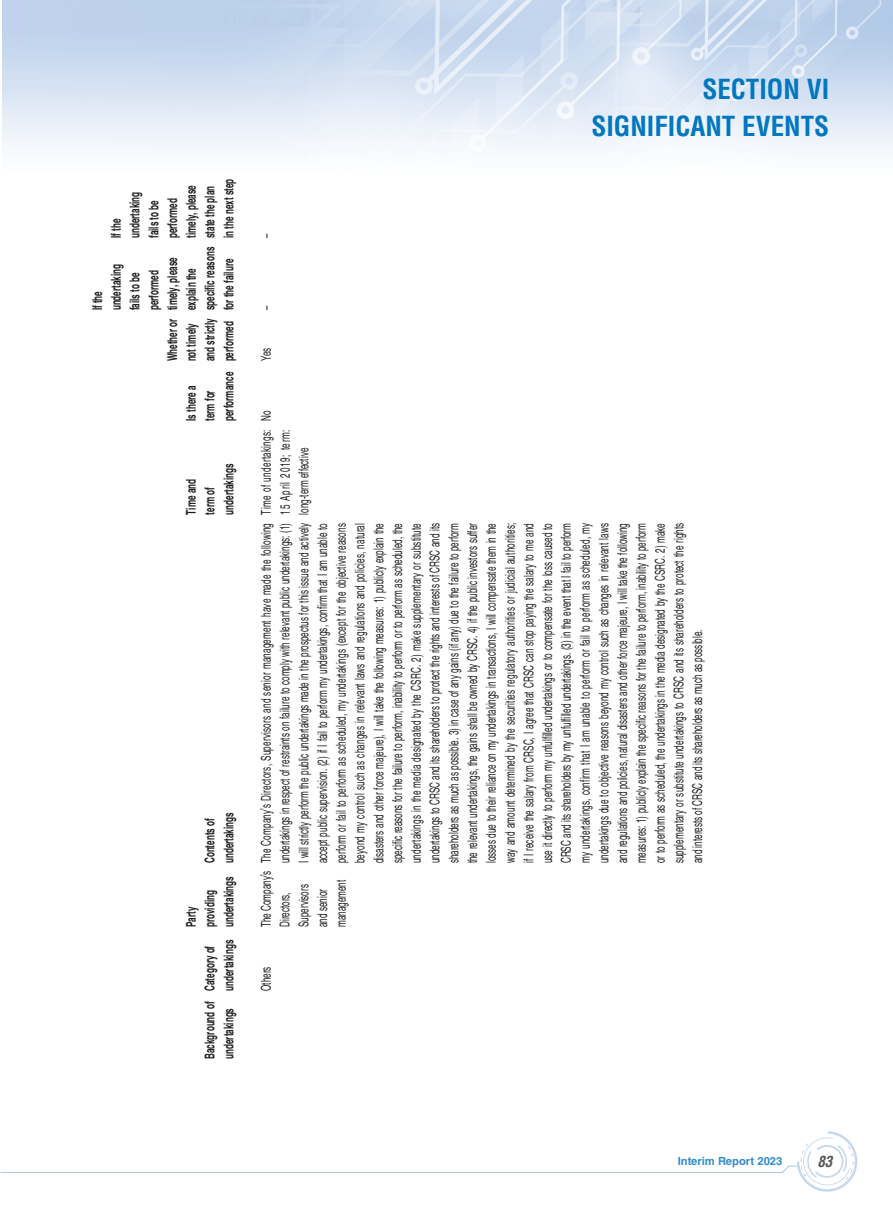
<style>
.page{position:relative;width:893px;height:1212px;background:#fff}
.page>*{position:absolute;margin:0;border:0;box-sizing:border-box;transform-origin:0 0}
.t1{font:700 condensed 27px/37.5px "Helvetica LT Std";color:#0077c0;text-align:right}
.t2{font:italic 700 condensed 15px "Helvetica LT Std";color:#57585a}
.t3{font:13.5px/18.8px "Helvetica LT Std";color:#231f20;text-align:justify;scale:.6 1}
.t4{font:700 13.5px/18.8px "Helvetica LT Std";color:#231f20;scale:.6 1}
.t5{font:700 11.25px "Helvetica LT Std";color:#338ccb}
</style>
<div class="page">
<img style="left:2px;top:0;width:891px;height:152px">
<svg style="left:0;top:1131px;width:857px;height:61px"></svg>
<p class="t4" style="left:107px;top:238px;width:101px;rotate:-90deg">If the undertaking fails to be performed timely, please state the plan in the next step</p>
<p class="t4" style="left:88px;top:310px;width:107px;rotate:-90deg">If the undertaking fails to be performed timely, please explain the speci c reasons for the failure</p>
<p class="t4" style="left:163px;top:361px;width:74px;rotate:-90deg">Whether or not timely and strictly performed</p>
<p class="t4" style="left:181px;top:421px;width:83px;rotate:-90deg">Is there a term for performance</p>
<p class="t4" style="left:181px;top:514px;width:86px;rotate:-90deg">Time and term of undertakings</p>
<p class="t4" style="left:200px;top:863px;width:86px;rotate:-90deg">Contents of undertakings</p>
<p class="t4" style="left:181px;top:927px;width:86px;rotate:-90deg">Party providing undertakings</p>
<p class="t4" style="left:200px;top:991px;width:86px;rotate:-90deg">Category of undertakings</p>
<p class="t4" style="left:200px;top:1059px;width:97px;rotate:-90deg">Background of undertakings</p>
<p class="t3" style="left:257px;top:238px;width:9px;rotate:-90deg">–</p>
<p class="t3" style="left:257px;top:310px;width:9px;rotate:-90deg">–</p>
<p class="t3" style="left:257px;top:361px;width:25px;rotate:-90deg">Yes</p>
<p class="t3" style="left:257px;top:421px;width:19px;rotate:-90deg">No</p>
<p class="t3" style="left:257px;top:514px;width:143px;rotate:-90deg">Time of undertakings:<br>15 April 2019; term: long-term effective</p>
<h1 class="t1" style="left:591px;top:70px;width:239px">SECTION VI<br>SIGNIFICANT EVENTS</h1>
<p class="t3" style="left:257px;top:863px;width:569px;rotate:-90deg">The Company’s Directors, Supervisors and senior management have made the following undertakings in respect of restraints on failure to comply with relevant public undertakings: (1)<br>I will strictly perform the public undertakings made in the prospectus for this issue and actively accept public supervision. (2) if I fail to perform my undertakings, con rm that I am unable to perform or fail to perform as scheduled, my undertakings (except for the objective reasons beyond my control such as changes in relevant laws and regulations and policies, natural disasters and other force majeure), I will take the following measures: 1) publicly explain the speci c reasons for the failure to perform, inability to perform or to perform as scheduled, the undertakings in the media designated by the CSRC. 2) make supplementary or substitute undertakings to CRSC and its shareholders to protect the rights and interests of CRSC and its shareholders as much as possible. 3) in case of any gains (if any) due to the failure to perform the relevant undertakings, the gains shall be owned by CRSC. 4) if the public investors suffer losses due to their reliance on my undertakings in transactions, I will compensate them in the way and amount determined by the securities regulatory authorities or judicial authorities; if I receive the salary from CRSC, I agree that CRSC can stop paying the salary to me and use it directly to perform my unful lled undertakings or to compensate for the loss caused to CRSC and its shareholders by my unful lled undertakings. (3) in the event that I fail to perform my undertakings, confirm that I am unable to perform or fail to perform as scheduled, my undertakings due to objective reasons beyond my control such as changes in relevant laws and regulations and policies, natural disasters and other force majeure, I will take the following measures: 1) publicly explain the speci c reasons for the failure to perform, inability to perform or to perform as scheduled, the undertakings in the media designated by the CSRC. 2) make supplementary or substitute undertakings to CRSC and its shareholders to protect the rights and interests of CRSC and its shareholders as much as possible.</p>
<p class="t3" style="left:257px;top:927px;width:95px;text-align:left;rotate:-90deg">The Company’s<br>Directors,<br>Supervisors and senior management</p>
<p class="t3" style="left:257px;top:991px;width:42px;rotate:-90deg">Others</p>
<p class="t5" style="left:678px;top:1154px;width:106px">Interim Report 2023</p>
<p class="t2" style="left:817px;top:1152px;width:16px">83</p>
</div>
